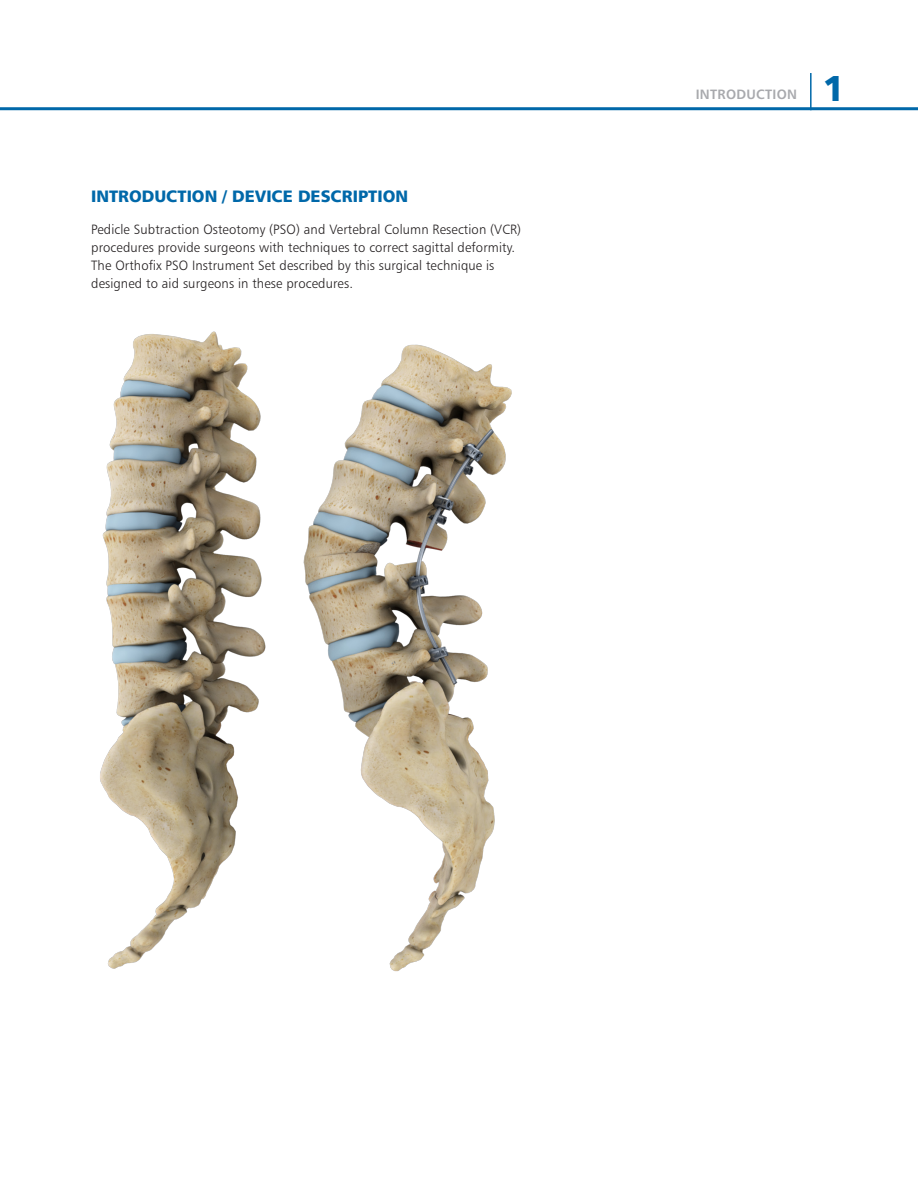
<style>
.page{position:relative;width:918px;height:1188px;background:#fff}
.page>*{position:absolute;margin:0;border:0;box-sizing:border-box;transform-origin:0 0}
.t1{font:36px "Humanist 777 BT Black B";color:#0068a9}
.t2{font:16.5px "Humanist 777 BT Black B";color:#0068a9}
.Body_pararaph{font:13.5px/18px "Humanist 777 BT Light B";letter-spacing:.01em;color:#231f20}
.t3{font:13.5px "Humanist 777 BT Bold B";letter-spacing:.02em;color:#a8a9ad}
</style>
<div class="page">
<hr style="left:0;top:107px;width:918px;height:3px;background:#0068a9">
<hr style="left:810px;top:73px;width:2px;height:37px;background:#0068a9">
<img style="left:303px;top:344px;width:209px;height:628px">
<img style="left:100px;top:331px;width:166px;height:638px">
<p class="t2" style="left:91px;top:186px;width:318px">INTRODUCTION / DEVICE DESCRIPTION</p>
<p class="Body_pararaph" style="left:91px;top:220px;width:432px">Pedicle Subtraction Osteotomy (PSO) and Vertebral Column Resection (VCR) procedures provide surgeons with techniques to correct sagittal deformity.<br>The Orthofix PSO Instrument Set described by this surgical technique is designed to aid surgeons in these procedures.</p>
<p class="t3" style="left:696px;top:86px;width:103px">INTRODUCTION</p>
<p class="t1" style="left:823px;top:65px;width:24px">1</p>
</div>
